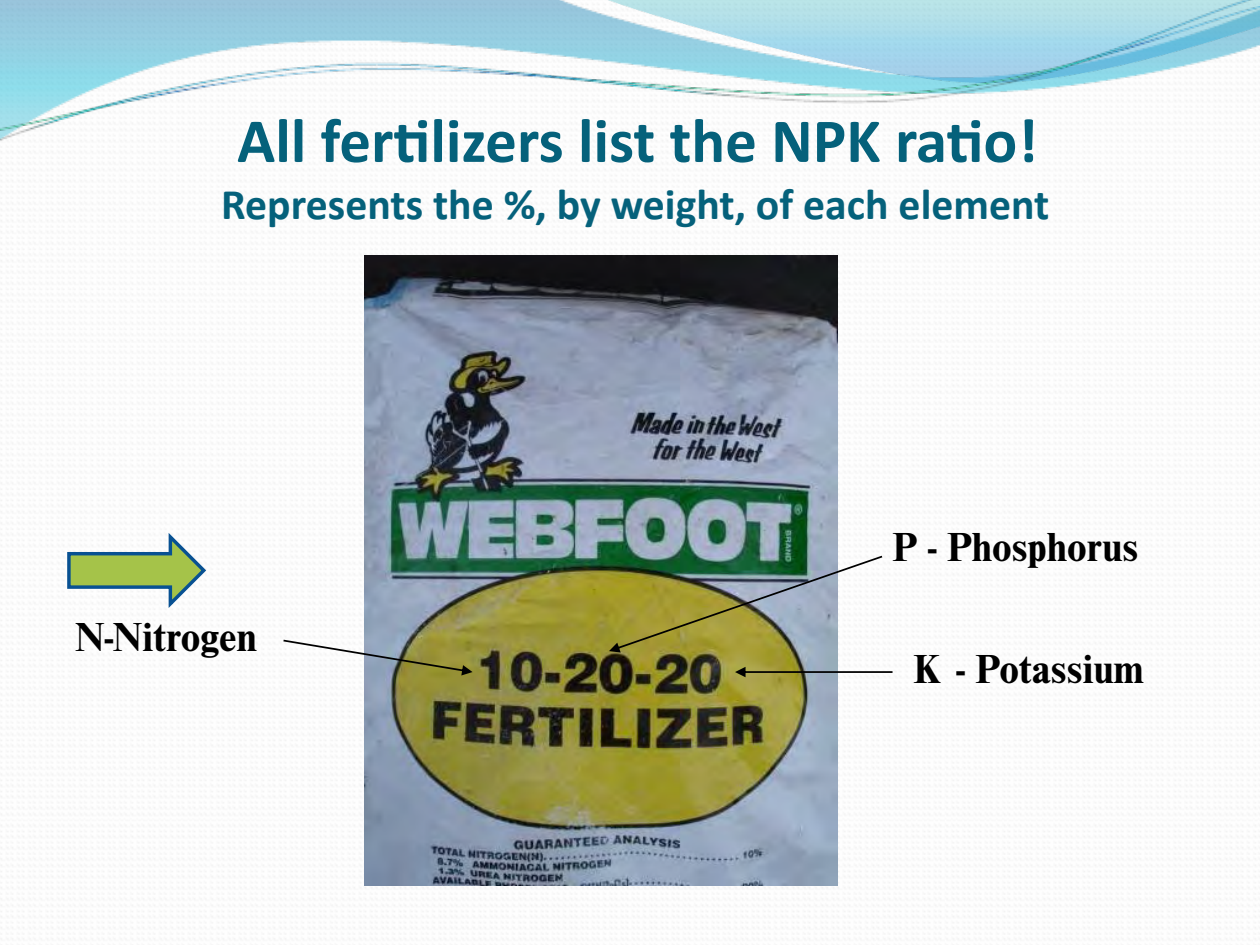
<style>
.page{position:relative;width:1260px;height:945px;background:#fff}
.page>*{position:absolute;margin:0;border:0;box-sizing:border-box;transform-origin:0 0}
.t1{font:700 63px "Calibri";color:#05617b}
.t2{font:700 43.75px "Calibri";color:#05617b}
.t3{font:700 42px "Nimbus Rom D";color:#000}
</style>
<div class="page">
<img style="left:1px;top:151px;width:1255px;height:788px">
<img style="left:0;top:0;width:1258px;height:141px">
<img style="left:0;top:7px;width:1260px;height:125px">
<img style="left:364px;top:255px;width:473px;height:630px">
<svg style="left:283px;top:640px;width:190px;height:35px"></svg>
<img style="left:609px;top:556px;width:273px;height:97px">
<svg style="left:735px;top:667px;width:158px;height:10px"></svg>
<svg style="left:65px;top:529px;width:144px;height:83px"></svg>
<h1 class="t1" style="left:237px;top:96px;width:802px">All fertilizers list the NPK ratio!</h1>
<p class="t2" style="left:221px;top:174px;width:830px">Represents the %, by weight, of each element</p>
<p class="t3" style="left:76px;top:609px;width:183px">N-Nitrogen</p>
<p class="t3" style="left:892px;top:519px;width:247px">P - Phosphorus</p>
<p class="t3" style="left:913px;top:641px;width:232px">K - Potassium</p>
</div>
